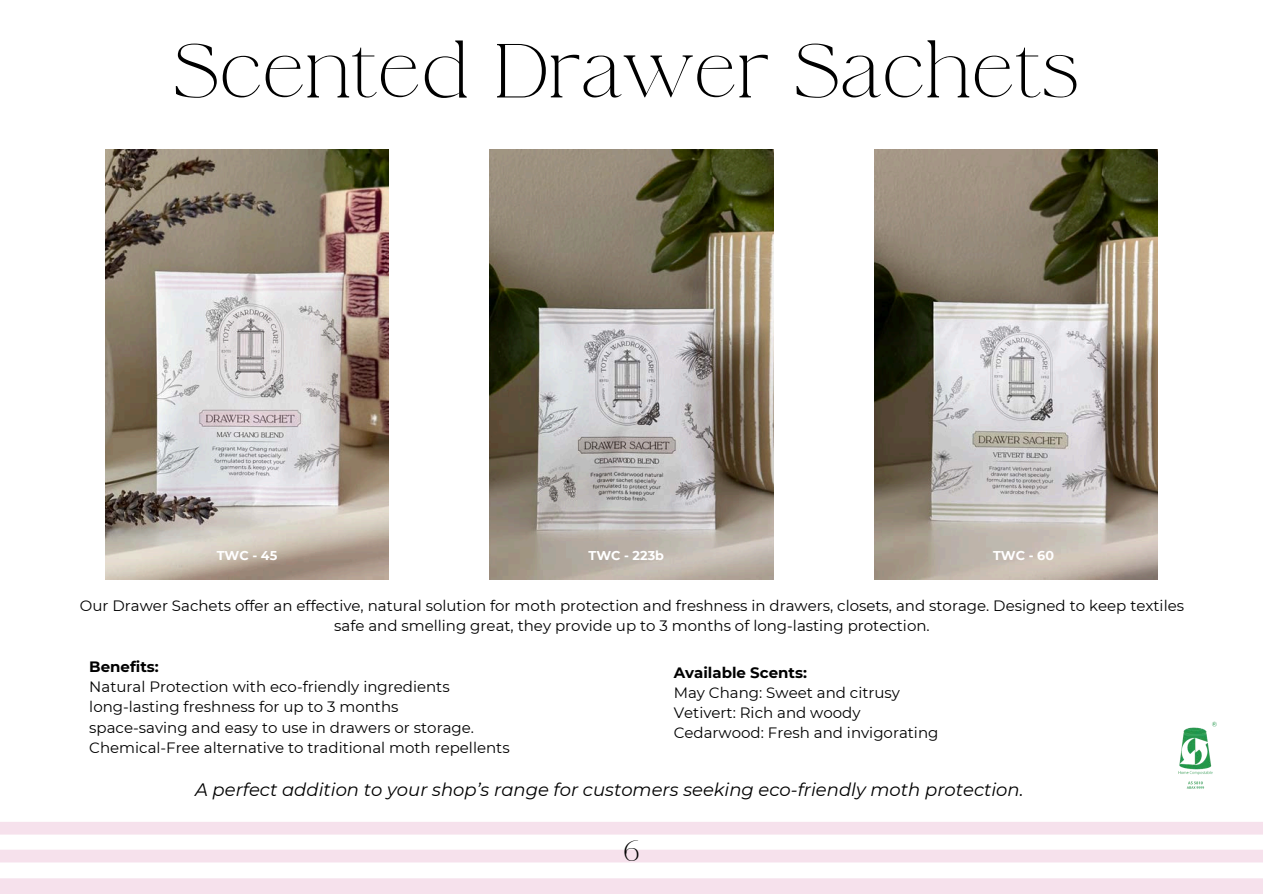
<style>
.page{position:relative;width:1263px;height:894px;background:#fff}
.page>*{position:absolute;margin:0;border:0;box-sizing:border-box;transform-origin:0 0}
.t1{font:66.75px "La Luxes Serif";color:#000}
.t2{font:25.5px "La Luxes Serif";color:#000}
.t3{font:italic 18px "Montserrat";color:#000}
.t4{font:15px/20.2px "Montserrat";color:#000}
.t5{font:700 12.75px "Montserrat";color:#fff}
.s1{font-weight:700}
</style>
<div class="page">
<img style="left:1178px;top:721px;width:39px;height:68px">
<div style="left:0;top:821px;width:1263px;height:13px;background:#f6e1ec"></div>
<div style="left:0;top:849px;width:1263px;height:13px;background:#f6e1ec"></div>
<div style="left:0;top:878px;width:1263px;height:15px;background:#f6e1ec"></div>
<img style="left:105px;top:149px;width:284px;height:430px">
<img style="left:490px;top:149px;width:283px;height:430px">
<img style="left:874px;top:149px;width:283px;height:430px">
<p class="t1" style="left:173px;top:23px;width:908px">Scented Drawer Sachets</p>
<p class="t5" style="left:217px;top:547px;width:62px">TWC - 45</p>
<h4 class="t5" style="left:588px;top:547px;width:77px">TWC - 223b</h4>
<h5 class="t5" style="left:993px;top:547px;width:62px">TWC - 60</h5>
<h3 class="t4" style="left:80px;top:595px;width:1106px;text-align:center">Our Drawer Sachets offer an effective, natural solution for moth protection and freshness in drawers, closets, and storage. Designed to keep textiles safe and smelling great, they provide up to 3 months of long-lasting protection.</h3>
<h3 class="t4" style="left:89px;top:656px;width:422px"><span class="s1">Benefits:<br></span>Natural Protection with eco-friendly ingredients long-lasting freshness for up to 3 months<br>space-saving and easy to use in drawers or storage.<br>Chemical-Free alternative to traditional moth repellents</h3>
<h3 class="t4" style="left:674px;top:662px;width:266px"><span class="s1">Available Scents:<br></span>May Chang: Sweet and citrusy<br>Vetivert: Rich and woody<br>Cedarwood: Fresh and invigorating</h3>
<p class="t3" style="left:195px;top:778px;width:830px">A perfect addition to your shop’s range for customers seeking eco-friendly moth protection.</p>
<p class="t2" style="left:623px;top:832px;width:18px">6</p>
</div>
